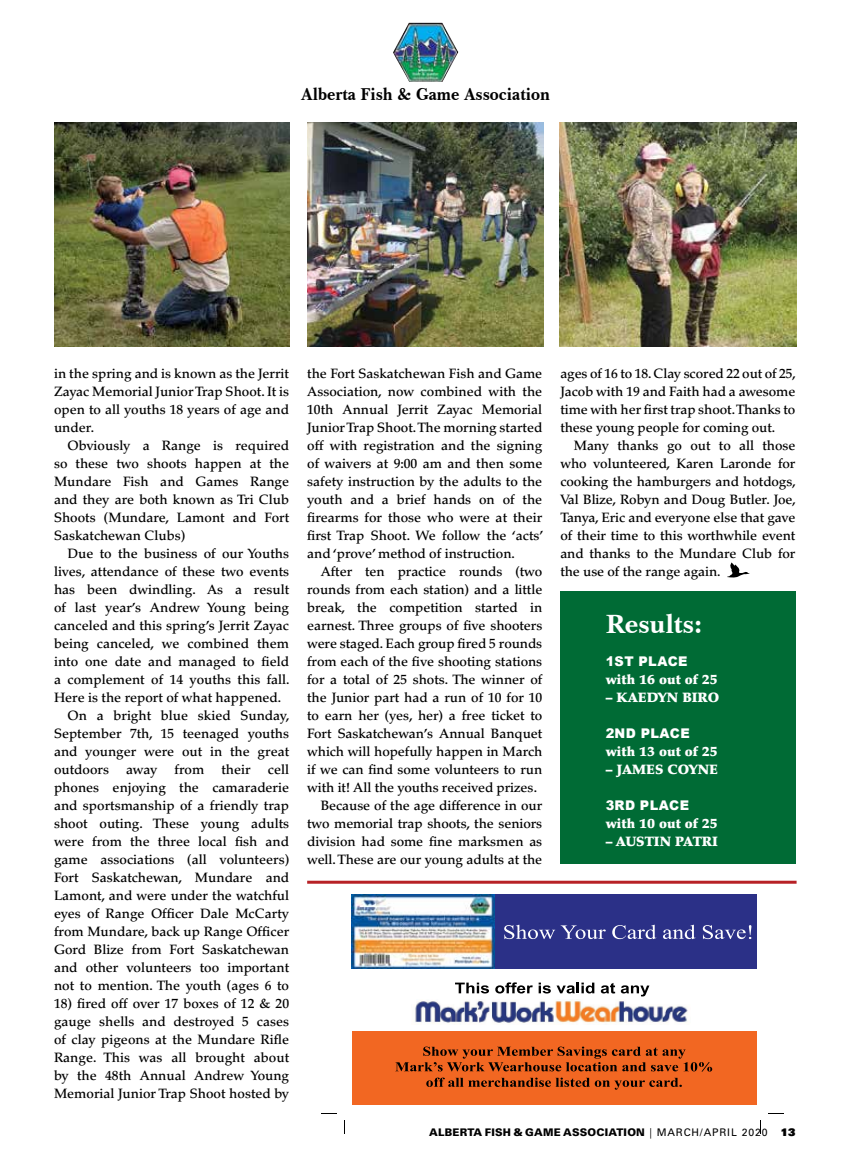
<style>
.page{position:relative;width:851px;height:1161px;background:#fff}
.page>*{position:absolute;margin:0;border:0;box-sizing:border-box;transform-origin:0 0}
.t1{font:700 27px "Baskerville BT";letter-spacing:-.01em;color:#fff}
.t2{font:700 17.55px "Baskerville BT";color:#000;scale:.93 1}
.t3{font:500 13.5px/18px "Palatino LT Std";letter-spacing:-.005em;color:#000;text-align:justify}
.t4{font:900 13.5px "Palatino LT Std";color:#fff}
.t5{font:900 13.35px "Arial";letter-spacing:.035em;color:#fff}
.t6{font:900 10.5px "Univers LT Std";letter-spacing:.02em;color:#000}
.s1{font-weight:400;font-stretch:condensed}
.s2{font-weight:400}
.s3{font-family:"Univers LT Std X Black";font-weight:400}
</style>
<div class="page">
<img style="left:393px;top:23px;width:16px;height:49px">
<svg style="left:727px;top:563px;width:23px;height:15px"></svg>
<img style="left:55px;top:123px;width:235px;height:224px">
<img style="left:560px;top:123px;width:236px;height:224px">
<img style="left:308px;top:123px;width:235px;height:224px">
<div style="left:560px;top:591px;width:235px;height:273px;background:#006b35"></div>
<div style="left:490px;top:894px;width:266px;height:75px;background:#2b3087"></div>
<svg style="left:504px;top:925px;width:101px;height:14px"></svg>
<svg style="left:612px;top:925px;width:44px;height:14px"></svg>
<svg style="left:663px;top:925px;width:32px;height:14px"></svg>
<svg style="left:702px;top:925px;width:49px;height:14px"></svg>
<div style="left:352px;top:1032px;width:404px;height:73px;background:#f26722"></div>
<svg style="left:395px;top:1047px;width:317px;height:25px"></svg>
<svg style="left:426px;top:1078px;width:256px;height:12px"></svg>
<img style="left:352px;top:894px;width:142px;height:75px">
<svg style="left:455px;top:983px;width:34px;height:11px"></svg>
<svg style="left:495px;top:982px;width:99px;height:12px"></svg>
<svg style="left:600px;top:983px;width:49px;height:13px"></svg>
<img style="left:415px;top:999px;width:273px;height:25px">
<svg style="left:344px;top:1121px;width:1px;height:13px"></svg>
<svg style="left:760px;top:1121px;width:1px;height:13px"></svg>
<hr style="left:307px;top:881px;width:489px;height:3px;background:#b72126">
<p class="t2" style="left:301px;top:82px;width:269px">Alberta Fish &amp; Game Association</p>
<p class="t3" style="left:54px;top:365px;width:236px">in the spring and is known as the Jerrit Zayac Memorial Junior Trap Shoot. It is open to all youths 18 years of age and under.</p>
<p class="t3" style="left:54px;top:437px;width:237px;text-indent:14px">Obviously a Range is required so these two shoots happen at the Mundare Fish and Games Range and they are both known as Tri Club Shoots (Mundare, Lamont and Fort Saskatchewan Clubs)</p>
<p class="t3" style="left:68px;top:545px;width:223px">Due to the business of our Youths</p>
<p class="t3" style="left:54px;top:563px;width:237px">lives, attendance of these two events</p>
<p class="t3" style="left:54px;top:581px;width:237px">has been dwindling. As a result</p>
<p class="t3" style="left:54px;top:599px;width:236px">of last year’s Andrew Young being</p>
<p class="t3" style="left:54px;top:617px;width:236px">canceled and this spring’s Jerrit Zayac</p>
<p class="t3" style="left:54px;top:635px;width:236px">being canceled, we combined them</p>
<p class="t3" style="left:54px;top:653px;width:236px">into one date and managed to field</p>
<p class="t3" style="left:54px;top:671px;width:237px">a complement of 14 youths this fall.</p>
<p class="t3" style="left:54px;top:689px;width:229px">Here is the report of what happened.</p>
<p class="t3" style="left:68px;top:707px;width:224px">On a bright blue skied Sunday,</p>
<p class="t3" style="left:54px;top:725px;width:236px">September 7th, 15 teenaged youths</p>
<p class="t3" style="left:54px;top:743px;width:237px">and younger were out in the great</p>
<p class="t3" style="left:54px;top:761px;width:56px">outdoors</p>
<p class="t3" style="left:126px;top:761px;width:33px">away</p>
<p class="t3" style="left:174px;top:761px;width:31px">from</p>
<p class="t3" style="left:221px;top:761px;width:31px">their</p>
<p class="t3" style="left:54px;top:761px;width:237px;text-indent:214px">cell phones enjoying the camaraderie and sportsmanship of a friendly trap shoot outing. These young adults were from the three local fish and game associations (all volunteers)<br>Fort Saskatchewan, Mundare and Lamont, and were under the watchful eyes of Range Officer Dale McCarty from Mundare, back up Range Officer Gord Blize from Fort Saskatchewan and other volunteers too important not to mention. The youth (ages 6 to</p>
<p class="t3" style="left:54px;top:994px;width:237px">18) fired off over 17 boxes of 12 &amp; 20 gauge shells and destroyed 5 cases of clay pigeons at the Mundare Rifle Range. This was all brought about by the 48th Annual Andrew Young Memorial Junior Trap Shoot hosted by</p>
<p class="t3" style="left:307px;top:364px;width:238px">the Fort Saskatchewan Fish and Game Association, now combined with the 10th Annual Jerrit Zayac Memorial Junior Trap Shoot. The morning started off with registration and the signing of waivers at 9:00 am and then some safety instruction by the adults to the youth and a brief hands on of the firearms for those who were at their first Trap Shoot. We follow the ‘acts’ and ‘prove’ method of instruction.</p>
<p class="t3" style="left:321px;top:562px;width:223px">After ten practice rounds (two</p>
<p class="t3" style="left:307px;top:580px;width:237px">rounds from each station) and a little</p>
<p class="t3" style="left:307px;top:598px;width:237px">break, the competition started in</p>
<p class="t3" style="left:307px;top:616px;width:237px">earnest. Three groups of five shooters</p>
<p class="t3" style="left:307px;top:634px;width:236px">were staged. Each group fired 5 rounds</p>
<p class="t3" style="left:307px;top:652px;width:236px">from each of the five shooting stations</p>
<p class="t3" style="left:307px;top:670px;width:237px">for a total of 25 shots. The winner of</p>
<p class="t3" style="left:307px;top:688px;width:237px">the Junior part had a run of 10 for 10</p>
<p class="t3" style="left:307px;top:706px;width:237px">to earn her (yes, her) a free ticket to</p>
<p class="t3" style="left:307px;top:724px;width:237px">Fort Saskatchewan’s Annual Banquet</p>
<p class="t3" style="left:307px;top:742px;width:237px">which will hopefully happen in March</p>
<p class="t3" style="left:307px;top:760px;width:236px">if we can find some volunteers to run</p>
<p class="t3" style="left:307px;top:778px;width:231px">with it! All the youths received prizes.</p>
<p class="t3" style="left:321px;top:796px;width:223px">Because of the age difference in our</p>
<p class="t3" style="left:307px;top:814px;width:236px">two memorial trap shoots, the seniors</p>
<p class="t3" style="left:307px;top:832px;width:236px">division had some fine marksmen as</p>
<p class="t3" style="left:307px;top:850px;width:237px">well. These are our young adults at the</p>
<p class="t3" style="left:560px;top:364px;width:237px">ages of 16 to 18. Clay scored 22 out of 25, Jacob with 19 and Faith had a awesome time with her first trap shoot. Thanks to these young people for coming out.</p>
<p class="t3" style="left:560px;top:436px;width:237px;text-indent:14px">Many thanks go out to all those who volunteered, Karen Laronde for cooking the hamburgers and hotdogs, Val Blize, Robyn and Doug Butler. Joe, Tanya, Eric and everyone else that gave of their time to this worthwhile event and thanks to the Mundare Club for the use of the range again.</p>
<h1 class="t1" style="left:605px;top:605px;width:98px">Results:</h1>
<p class="t5" style="left:605px;top:652px;width:83px">1ST PLACE</p>
<p class="t4" style="left:605px;top:671px;width:114px">with 16 out of 25</p>
<p class="t4" style="left:605px;top:689px;width:115px">– KAEDYN BIRO</p>
<p class="t5" style="left:605px;top:724px;width:86px">2ND PLACE</p>
<p class="t4" style="left:605px;top:743px;width:114px">with 13 out of 25</p>
<p class="t4" style="left:605px;top:761px;width:114px">– JAMES COYNE</p>
<p class="t5" style="left:605px;top:796px;width:85px">3RD PLACE</p>
<p class="t4" style="left:605px;top:815px;width:114px">with 10 out of 25</p>
<p class="t4" style="left:605px;top:833px;width:114px">– AUSTIN PATRI</p>
<p class="t6" style="left:429px;top:1125px;width:368px">ALBERTA FISH &amp; GAME ASSOCIATION <span class="s1">|</span> <span class="s2">MARCH/APRIL 2020</span> <span class="s3">13</span></p>
</div>
